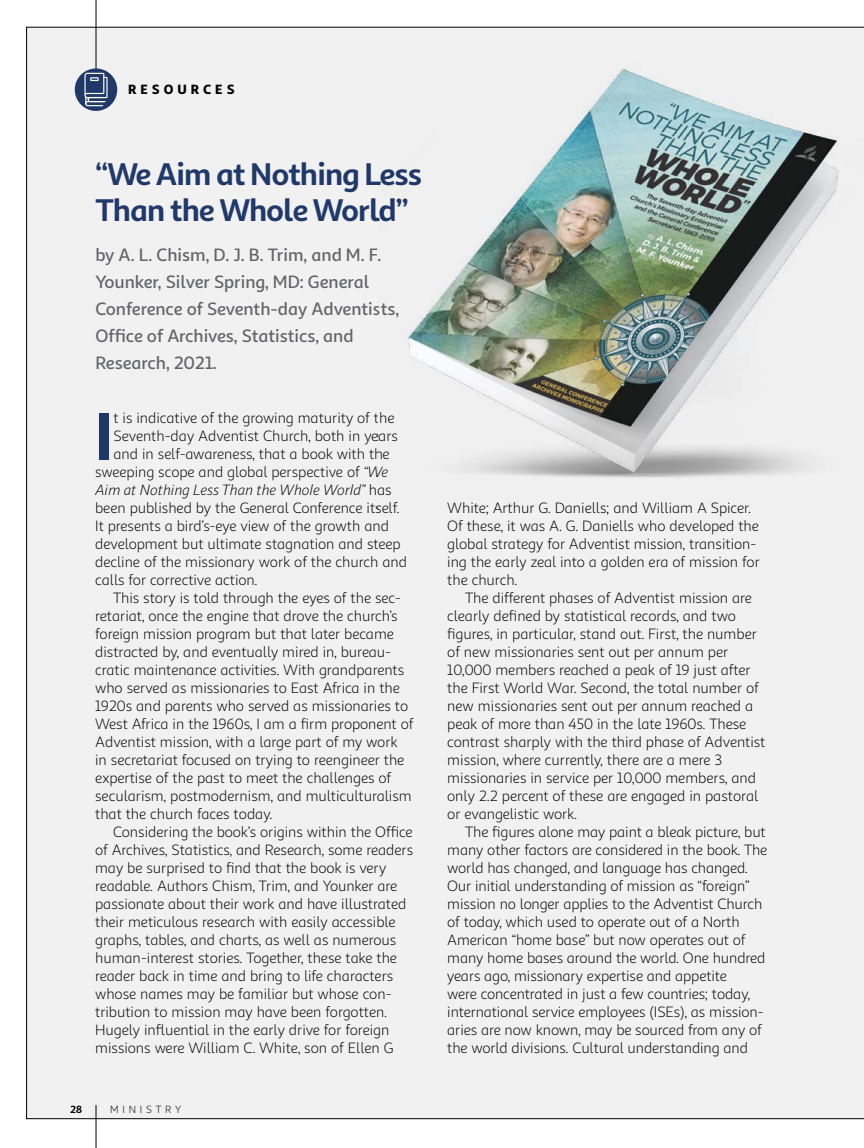
<style>
.page{position:relative;width:864px;height:1148px;background:#fff}
.page>*{position:absolute;margin:0;border:0;box-sizing:border-box;transform-origin:0 0}
.t1{font:700 67.2px "Sana Sans Alt";color:#213969}
.t2{font:700 31.5px/36px "Sana Sans Alt";letter-spacing:-.035em;color:#213969}
.t3{font:500 18px/27px "Sana Sans Alt";color:#636466}
.t4{font:15px/18px "Sana Sans Alt";letter-spacing:-.005em;color:#000}
.t5{font:italic 15px "Sana Sans Alt";letter-spacing:-.005em;color:#000}
.t6{font:900 13.5px "Sana Sans Alt";letter-spacing:.295em;color:#000}
.t7{font:10.5px "Sana Sans Alt";letter-spacing:.36em;color:#000}
.t8{font:700 10.5px "Sana Sans Alt";color:#000}
.s1{font-style:italic}
.s2{font-style:normal}
</style>
<div class="page">
<div style="left:26px;top:27px;width:838px;height:1091px;background:#f1f1f2"></div>
<hr style="left:96px;top:1104px;width:1px;height:44px;background:#000">
<hr style="left:96px;top:0;width:1px;height:85px;background:#000">
<div style="left:75px;top:68px;width:42px;height:43px;background:#213969;border-radius:50%"></div>
<svg style="left:84px;top:73px;width:24px;height:33px"></svg>
<img style="left:377px;top:64px;width:487px;height:444px">
<p class="t6" style="left:128px;top:81px;width:108px">RESOURCES</p>
<h2 class="t2" style="left:95px;top:155px;width:328px">“We Aim at Nothing Less<br>Than the Whole World”</h2>
<p class="t3" style="left:95px;top:241px;width:305px">by A. L. Chism, D. J. B. Trim, and M. F.<br>Younker, Silver Spring, MD: General Conference of Seventh-day Adventists, Office of Archives, Statistics, and Research, 2021.</p>
<h1 class="t1" style="left:95px;top:393px;width:20px">I</h1>
<p class="t4" style="left:114px;top:409px;width:282px">t is indicative of the growing maturity of the</p>
<p class="t4" style="left:114px;top:427px;width:286px">Seventh-day Adventist Church, both in years</p>
<p class="t4" style="left:114px;top:445px;width:278px">and in self-awareness, that a book with the</p>
<p class="t4" style="left:95px;top:463px;width:295px">sweeping scope and global perspective of <span class="s1">“We</span></p>
<p class="t5" style="left:95px;top:481px;width:298px">Aim at Nothing Less Than the Whole World” <span class="s2">has</span></p>
<p class="t4" style="left:95px;top:499px;width:306px">been published by the General Conference itself.</p>
<p class="t4" style="left:95px;top:517px;width:295px">It presents a bird’s-eye view of the growth and</p>
<p class="t4" style="left:95px;top:535px;width:307px">development but ultimate stagnation and steep</p>
<p class="t4" style="left:95px;top:553px;width:313px">decline of the missionary work of the church and</p>
<p class="t4" style="left:95px;top:571px;width:164px">calls for corrective action.</p>
<p class="t4" style="left:113px;top:589px;width:290px">This story is told through the eyes of the sec-</p>
<p class="t4" style="left:95px;top:607px;width:304px">retariat, once the engine that drove the church’s</p>
<p class="t4" style="left:95px;top:625px;width:300px">foreign mission program but that later became</p>
<p class="t4" style="left:95px;top:643px;width:298px">distracted by, and eventually mired in, bureau-</p>
<p class="t4" style="left:95px;top:661px;width:311px">cratic maintenance activities. With grandparents</p>
<p class="t4" style="left:95px;top:679px;width:306px">who served as missionaries to East Africa in the</p>
<p class="t4" style="left:95px;top:697px;width:315px">1920s and parents who served as missionaries to</p>
<p class="t4" style="left:95px;top:715px;width:320px">West Africa in the 1960s, I am a firm proponent of</p>
<p class="t4" style="left:95px;top:733px;width:304px">Adventist mission, with a large part of my work</p>
<p class="t4" style="left:95px;top:751px;width:311px">in secretariat focused on trying to reengineer the</p>
<p class="t4" style="left:95px;top:769px;width:298px">expertise of the past to meet the challenges of</p>
<p class="t4" style="left:95px;top:787px;width:318px">secularism, postmodernism, and multiculturalism</p>
<p class="t4" style="left:95px;top:805px;width:179px">that the church faces today.</p>
<p class="t4" style="left:113px;top:823px;width:301px">Considering the book’s origins within the Office</p>
<p class="t4" style="left:95px;top:841px;width:320px">of Archives, Statistics, and Research, some readers</p>
<p class="t4" style="left:95px;top:859px;width:293px">may be surprised to find that the book is very</p>
<p class="t4" style="left:95px;top:877px;width:304px">readable. Authors Chism, Trim, and Younker are</p>
<p class="t4" style="left:95px;top:895px;width:313px">passionate about their work and have illustrated</p>
<p class="t4" style="left:95px;top:913px;width:302px">their meticulous research with easily accessible</p>
<p class="t4" style="left:95px;top:931px;width:303px">graphs, tables, and charts, as well as numerous</p>
<p class="t4" style="left:95px;top:949px;width:303px">human-interest stories. Together, these take the</p>
<p class="t4" style="left:95px;top:967px;width:300px">reader back in time and bring to life characters</p>
<p class="t4" style="left:95px;top:985px;width:298px">whose names may be familiar but whose con-</p>
<p class="t4" style="left:95px;top:1003px;width:293px">tribution to mission may have been forgotten.</p>
<p class="t4" style="left:95px;top:1021px;width:296px">Hugely influential in the early drive for foreign</p>
<p class="t4" style="left:95px;top:1039px;width:300px">missions were William C. White, son of Ellen G</p>
<p class="t8" style="left:70px;top:1102px;width:13px">28</p>
<p class="t7" style="left:110px;top:1102px;width:72px">MINISTRY</p>
<p class="t4" style="left:447px;top:499px;width:314px">White; Arthur G. Daniells; and William A Spicer.<br>Of these, it was A. G. Daniells who developed the global strategy for Adventist mission, transition&shy;ing the early zeal into a golden era of mission for the church.</p>
<p class="t4" style="left:447px;top:589px;width:320px;text-indent:18px">The different phases of Adventist mission are clearly defined by statistical records, and two figures, in particular, stand out. First, the number of new missionaries sent out per annum per 10,000 members reached a peak of 19 just after the First World War. Second, the total number of new missionaries sent out per annum reached a peak of more than 450 in the late 1960s. These contrast sharply with the third phase of Adventist mission, where currently, there are a mere 3 missionaries in service per 10,000 members, and only 2.2 percent of these are engaged in pastoral or evangelistic work.</p>
<p class="t4" style="left:447px;top:823px;width:322px;text-indent:18px">The figures alone may paint a bleak picture, but many other factors are considered in the book. The world has changed, and language has changed.<br>Our initial understanding of mission as “foreign” mission no longer applies to the Adventist Church of today, which used to operate out of a North American “home base” but now operates out of many home bases around the world. One hundred years ago, missionary expertise and appetite<br>were concentrated in just a few countries; today, international service employees (ISEs), as mission&shy;aries are now known, may be sourced from any of the world divisions. Cultural understanding and</p>
</div>
